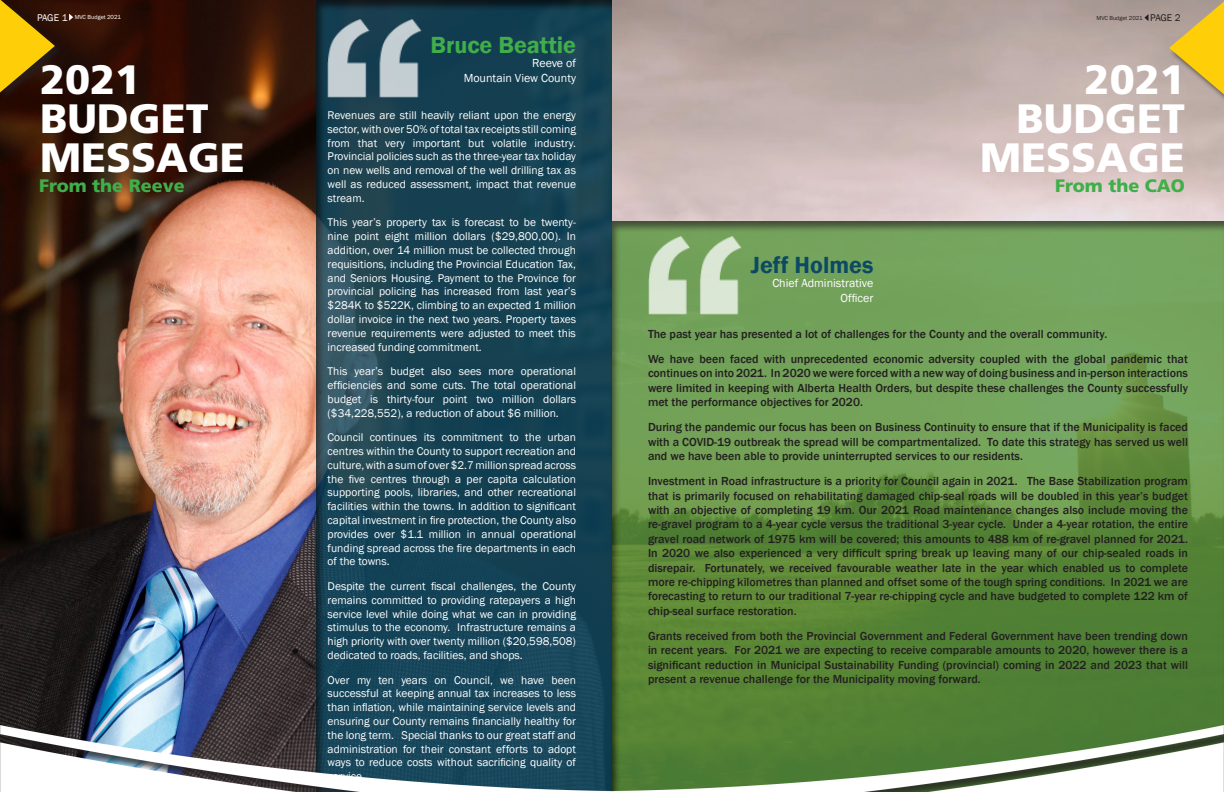
<style>
.page{position:relative;width:1224px;height:792px;background:#fff}
.page>*{position:absolute;margin:0;border:0;box-sizing:border-box;transform-origin:0 0}
.t1{font:800 41px/39px "Articulate";color:#fff}
.t2{font:600 24px "Franklin Gothic";color:#40ae49}
.t3{font:600 24px "Franklin Gothic";color:#0c4a64}
.t4{font:800 18px "Articulate";color:#40ae49}
.t5{font:500 12px/14.4px "Franklin Gothic";color:#231f20;text-align:justify}
.t6{font:12px "Franklin Gothic";color:#fff}
.t7{font:11.5px/13.8px "Franklin Gothic";color:#fff;text-align:justify}
.t8{font:10px "Franklin Gothic";color:#fff}
.t9{font:10px "Franklin Gothic";color:#231f20}
.t10{font:6px "Franklin Gothic";color:#fff}
.t11{font:6px "Franklin Gothic";color:#231f20}
</style>
<div class="page">
<img style="left:0;top:0;width:1224px;height:726px">
<div style="left:608px;top:217px;width:616px;height:575px;background:#231f20;opacity:.75"></div>
<div style="left:316px;top:0;width:297px;height:792px;background:#231f20;opacity:.75"></div>
<img style="left:328px;top:19px;width:93px;height:79px">
<img style="left:0;top:726px;width:1224px;height:66px">
<svg style="left:1144px;top:14px;width:5px;height:7px"></svg>
<svg style="left:69px;top:14px;width:4px;height:7px"></svg>
<img style="left:648px;top:237px;width:94px;height:78px">
<div style="left:614px;top:728px;width:610px;height:64px;background:#231f20;opacity:.75"></div>
<div style="left:1169px;top:1px;width:55px;height:103px;background:#beada7"></div>
<svg style="left:1169px;top:1px;width:55px;height:93px"></svg>
<div style="left:0;top:0;width:64px;height:102px;background:#231f20;opacity:.75"></div>
<svg style="left:0;top:0;width:55px;height:92px;background:#947008"></svg>
<p class="t8" style="left:37px;top:11px;width:32px">PAGE 1</p>
<p class="t10" style="left:75px;top:14px;width:48px">MVC Budget 2021</p>
<p class="t11" style="left:1096px;top:14px;width:48px">MVC Budget 2021</p>
<p class="t9" style="left:1150px;top:12px;width:32px">PAGE 2</p>
<p class="t2" style="left:430px;top:30px;width:147px">Bruce Beattie</p>
<p class="t6" style="left:532px;top:56px;width:45px">Reeve of</p>
<p class="t6" style="left:464px;top:70px;width:114px">Mountain View County</p>
<p class="t1" style="left:40px;top:60px;width:102px">2021</p>
<p class="t1" style="left:40px;top:99px;width:206px">BUDGET<br>MESSAGE</p>
<p class="t7" style="left:328px;top:109px;width:250px">Revenues are still heavily reliant upon the energy sector, with over 50% of total tax receipts still coming from that very important but volatile industry.<br>Provincial policies such as the three-year tax holiday on new wells and removal of the well drilling tax as well as reduced assessment, impact that revenue stream.</p>
<p class="t7" style="left:328px;top:216px;width:250px">This year’s property tax is forecast to be twenty&shy;nine point eight million dollars ($29,800,00). In addition, over 14 million must be collected through requisitions, including the Provincial Education Tax, and Seniors Housing. Payment to the Province for provincial policing has increased from last year’s $284K to $522K, climbing to an expected 1 million dollar invoice in the next two years. Property taxes revenue requirements were adjusted to meet this increased funding commitment.</p>
<p class="t7" style="left:328px;top:365px;width:250px">This year’s budget also sees more operational efficiencies and some cuts. The total operational budget is thirty-four point two million dollars ($34,228,552), a reduction of about $6 million.</p>
<p class="t7" style="left:328px;top:431px;width:250px">Council continues its commitment to the urban centres within the County to support recreation and culture, with a sum of over $2.7 million spread across the five centres through a per capita calculation supporting pools, libraries, and other recreational facilities within the towns. In addition to significant capital investment in fire protection, the County also provides over $1.1 million in annual operational funding spread across the fire departments in each of the towns.</p>
<p class="t7" style="left:328px;top:580px;width:250px">Despite the current fiscal challenges, the County remains committed to providing ratepayers a high service level while doing what we can in providing stimulus to the economy. Infrastructure remains a high priority with over twenty million ($20,598,508) dedicated to roads, facilities, and shops.</p>
<p class="t7" style="left:328px;top:673px;width:250px">Over my ten years on Council, we have been successful at keeping annual tax increases to less than inflation, while maintaining service levels and ensuring our County remains financially healthy for the long term. Special thanks to our great staff and administration for their constant efforts to adopt ways to reduce costs without sacrificing quality of service.</p>
<p class="t4" style="left:39px;top:175px;width:147px">From the Reeve</p>
<p class="t3" style="left:751px;top:250px;width:124px">Jeff Holmes</p>
<p class="t6" style="left:772px;top:276px;width:103px">Chief Administrative</p>
<p class="t6" style="left:841px;top:290px;width:34px">Officer</p>
<p class="t1" style="left:1085px;top:59px;width:102px">2021</p>
<p class="t1" style="left:980px;top:98px;width:207px;text-align:right">BUDGET<br>MESSAGE</p>
<p class="t4" style="left:1055px;top:175px;width:131px">From the CAO</p>
<p class="t5" style="left:648px;top:326px;width:461px">The past year has presented a lot of challenges for the County and the overall community.</p>
<p class="t5" style="left:648px;top:352px;width:542px">We have been faced with unprecedented economic adversity coupled with the global pandemic that continues on into 2021. In 2020 we were forced with a new way of doing business and in-person interactions were limited in keeping with Alberta Health Orders, but despite these challenges the County successfully met the performance objectives for 2020.</p>
<p class="t5" style="left:648px;top:420px;width:542px">During the pandemic our focus has been on Business Continuity to ensure that if the Municipality is faced with a COVID-19 outbreak the spread will be compartmentalized. To date this strategy has served us well and we have been able to provide uninterrupted services to our residents.</p>
<p class="t5" style="left:648px;top:474px;width:542px">Investment in Road infrastructure is a priority for Council again in 2021. The Base Stabilization program that is primarily focused on rehabilitating damaged chip-seal roads will be doubled in this year’s budget with an objective of completing 19 km. Our 2021 Road maintenance changes also include moving the re-gravel program to a 4-year cycle versus the traditional 3-year cycle. Under a 4-year rotation, the entire gravel road network of 1975 km will be covered; this amounts to 488 km of re-gravel planned for 2021.<br>In 2020 we also experienced a very difficult spring break up leaving many of our chip-sealed roads in disrepair. Fortunately, we received favourable weather late in the year which enabled us to complete more re-chipping kilometres than planned and offset some of the tough spring conditions. In 2021 we are forecasting to return to our traditional 7-year re-chipping cycle and have budgeted to complete 122 km of chip-seal surface restoration.</p>
<p class="t5" style="left:648px;top:629px;width:542px">Grants received from both the Provincial Government and Federal Government have been trending down in recent years. For 2021 we are expecting to receive comparable amounts to 2020, however there is a significant reduction in Municipal Sustainability Funding (provincial) coming in 2022 and 2023 that will present a revenue challenge for the Municipality moving forward.</p>
</div>
